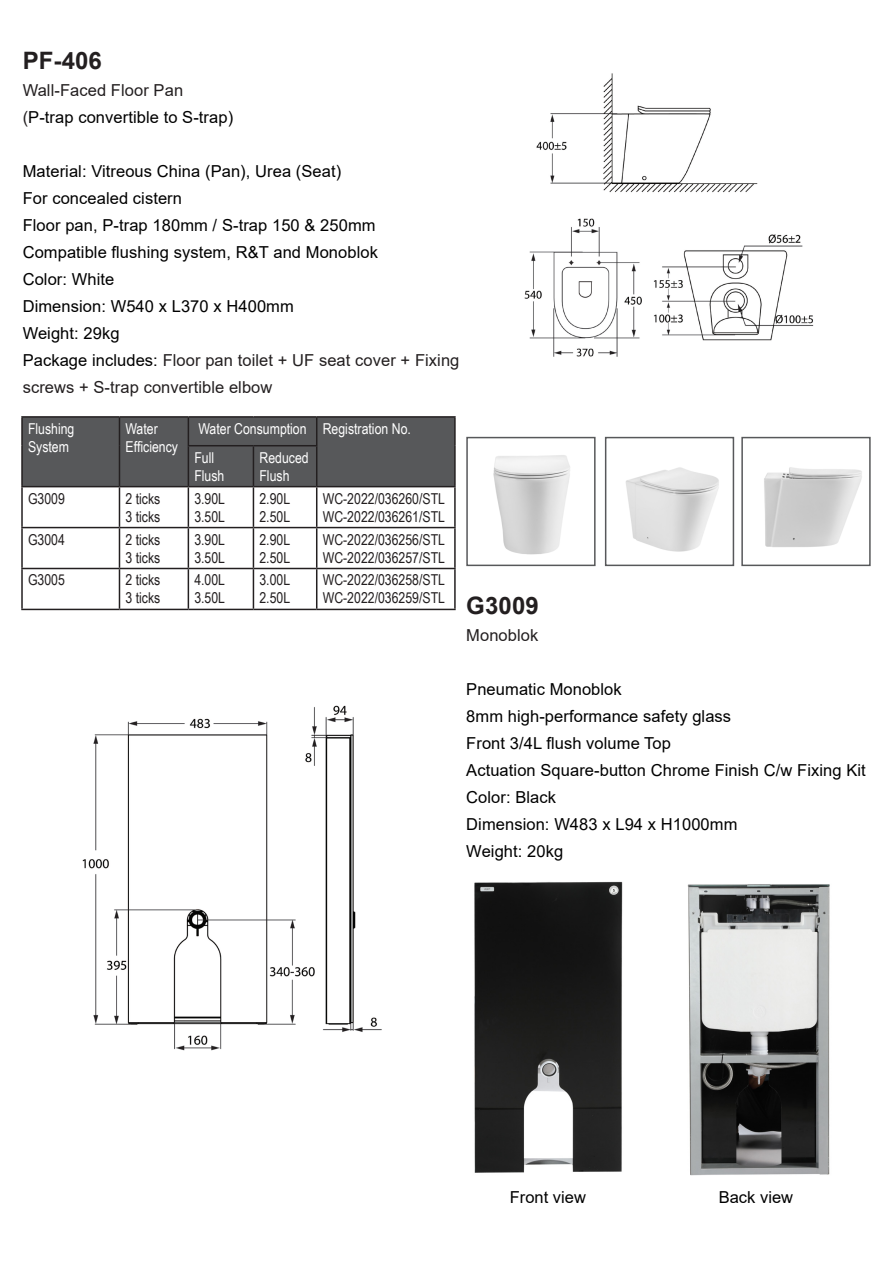
<style>
.page{position:relative;width:893px;height:1263px;background:#fff}
.page>*{position:absolute;margin:0;border:0;box-sizing:border-box;transform-origin:0 0}
.t1{font:700 24px "Arial";letter-spacing:.005em;color:#231f20}
.t2{font:16.5px/27px "Arial";letter-spacing:.005em;color:#000}
.t3{font:16.5px/27px "Arial";letter-spacing:.005em;color:#231f20}
.t4{font:15px/18px "Arial Narrow";color:#231f20}
.t5{font:15px/18px "Arial Narrow";color:#fff}
.s1{color:#231f20}
.s2{color:#000}
</style>
<div class="page">
<img style="left:524px;top:73px;width:290px;height:284px">
<img style="left:82px;top:705px;width:300px;height:346px">
<img style="left:626px;top:467px;width:93px;height:85px">
<div style="left:605px;top:437px;width:129px;height:129px;border:2px solid #57585a"></div>
<img style="left:493px;top:455px;width:77px;height:100px">
<div style="left:466px;top:437px;width:130px;height:129px;border:2px solid #57585a"></div>
<img style="left:764px;top:467px;width:98px;height:80px">
<div style="left:741px;top:437px;width:130px;height:129px;border:2px solid #57585a"></div>
<hr style="left:21px;top:416px;width:98px;height:2px;background:#231f20">
<hr style="left:21px;top:418px;width:2px;height:28px;background:#231f20">
<hr style="left:119px;top:416px;width:69px;height:2px;background:#231f20">
<hr style="left:188px;top:416px;width:65px;height:2px;background:#231f20">
<hr style="left:253px;top:416px;width:64px;height:2px;background:#231f20">
<hr style="left:317px;top:416px;width:139px;height:2px;background:#231f20">
<div style="left:22px;top:417px;width:433px;height:69px;background:#57585a"></div>
<hr style="left:454px;top:418px;width:2px;height:28px;background:#231f20">
<hr style="left:21px;top:446px;width:2px;height:40px;background:#231f20">
<hr style="left:119px;top:446px;width:1px;height:40px;background:#231f20">
<hr style="left:188px;top:445px;width:65px;height:1px;background:#231f20">
<hr style="left:188px;top:446px;width:1px;height:40px;background:#231f20">
<hr style="left:253px;top:445px;width:64px;height:1px;background:#231f20">
<hr style="left:253px;top:446px;width:1px;height:40px;background:#231f20">
<hr style="left:316px;top:446px;width:1px;height:40px;background:#231f20">
<hr style="left:454px;top:446px;width:2px;height:40px;background:#231f20">
<hr style="left:21px;top:486px;width:98px;height:1px;background:#231f20">
<hr style="left:21px;top:487px;width:2px;height:40px;background:#231f20">
<hr style="left:119px;top:486px;width:69px;height:1px;background:#231f20">
<hr style="left:119px;top:487px;width:1px;height:40px;background:#231f20">
<hr style="left:188px;top:486px;width:65px;height:1px;background:#231f20">
<hr style="left:188px;top:487px;width:1px;height:40px;background:#231f20">
<hr style="left:253px;top:486px;width:64px;height:1px;background:#231f20">
<hr style="left:253px;top:487px;width:1px;height:40px;background:#231f20">
<hr style="left:317px;top:486px;width:139px;height:1px;background:#231f20">
<hr style="left:316px;top:487px;width:1px;height:40px;background:#231f20">
<hr style="left:454px;top:487px;width:2px;height:40px;background:#231f20">
<hr style="left:21px;top:527px;width:98px;height:1px;background:#231f20">
<hr style="left:21px;top:528px;width:2px;height:40px;background:#231f20">
<hr style="left:119px;top:527px;width:69px;height:1px;background:#231f20">
<hr style="left:119px;top:528px;width:1px;height:40px;background:#231f20">
<hr style="left:188px;top:527px;width:65px;height:1px;background:#231f20">
<hr style="left:188px;top:528px;width:1px;height:40px;background:#231f20">
<hr style="left:253px;top:527px;width:64px;height:1px;background:#231f20">
<hr style="left:253px;top:528px;width:1px;height:40px;background:#231f20">
<hr style="left:317px;top:527px;width:139px;height:1px;background:#231f20">
<hr style="left:316px;top:528px;width:1px;height:40px;background:#231f20">
<hr style="left:454px;top:528px;width:2px;height:40px;background:#231f20">
<hr style="left:21px;top:568px;width:98px;height:1px;background:#231f20">
<hr style="left:21px;top:569px;width:2px;height:40px;background:#231f20">
<hr style="left:119px;top:568px;width:69px;height:1px;background:#231f20">
<hr style="left:119px;top:569px;width:1px;height:40px;background:#231f20">
<hr style="left:188px;top:568px;width:65px;height:1px;background:#231f20">
<hr style="left:188px;top:569px;width:1px;height:40px;background:#231f20">
<hr style="left:253px;top:568px;width:64px;height:1px;background:#231f20">
<hr style="left:253px;top:569px;width:1px;height:40px;background:#231f20">
<hr style="left:317px;top:568px;width:139px;height:1px;background:#231f20">
<hr style="left:316px;top:569px;width:1px;height:40px;background:#231f20">
<hr style="left:454px;top:569px;width:2px;height:40px;background:#231f20">
<hr style="left:21px;top:609px;width:98px;height:1px;background:#231f20">
<hr style="left:119px;top:609px;width:69px;height:1px;background:#231f20">
<hr style="left:188px;top:609px;width:65px;height:1px;background:#231f20">
<hr style="left:253px;top:609px;width:64px;height:1px;background:#231f20">
<hr style="left:317px;top:609px;width:139px;height:1px;background:#231f20">
<img style="left:687px;top:884px;width:143px;height:292px">
<img style="left:474px;top:881px;width:149px;height:292px">
<p class="t1" style="left:23px;top:43px;width:81px">PF-406</p>
<p class="t2" style="left:23px;top:76px;width:212px"><span class="s1">Wall-Faced Floor Pan (</span>P-trap convertible to S-trap)</p>
<p class="t2" style="left:23px;top:157px;width:320px">Material: Vitreous China (Pan), Urea (Seat)</p>
<p class="t2" style="left:23px;top:184px;width:161px">For concealed cistern</p>
<p class="t2" style="left:23px;top:211px;width:354px">Floor pan, P-trap 180mm / S-trap 150 &amp; 250mm</p>
<p class="t2" style="left:23px;top:238px;width:357px">Compatible flushing system, R&amp;T and Monoblok<br>Color: White</p>
<p class="t2" style="left:23px;top:292px;width:273px">Dimension: W540 x L370 x H400mm</p>
<p class="t2" style="left:23px;top:319px;width:98px">Weight: 29kg</p>
<p class="t3" style="left:23px;top:346px;width:438px"><span class="s2">Package includes:</span> Floor pan toilet + UF seat cover + Fixing screws + S-trap convertible elbow</p>
<p class="t5" style="left:28px;top:419px;width:48px">Flushing<br>System</p>
<p class="t5" style="left:125px;top:419px;width:54px">Water<br>Efficiency</p>
<p class="t5" style="left:198px;top:419px;width:110px">Water Consumption</p>
<p class="t5" style="left:323px;top:419px;width:90px">Registration No.</p>
<p class="t5" style="left:194px;top:448px;width:32px">Full<br>Flush</p>
<p class="t5" style="left:259px;top:448px;width:51px">Reduced<br>Flush</p>
<p class="t4" style="left:28px;top:489px;width:38px">G3009</p>
<p class="t4" style="left:125px;top:489px;width:36px">2 ticks<br>3 ticks</p>
<p class="t4" style="left:194px;top:489px;width:32px">3.90L</p>
<p class="t4" style="left:259px;top:489px;width:32px">2.90L<br>2.50L</p>
<p class="t4" style="left:323px;top:489px;width:124px">WC-2022/036260/STL<br>WC-2022/036261/STL</p>
<p class="t4" style="left:194px;top:507px;width:32px">3.50L</p>
<p class="t4" style="left:28px;top:530px;width:38px">G3004</p>
<p class="t4" style="left:125px;top:530px;width:36px">2 ticks<br>3 ticks</p>
<p class="t4" style="left:194px;top:530px;width:32px">3.90L<br>3.50L</p>
<p class="t4" style="left:259px;top:530px;width:32px">2.90L<br>2.50L</p>
<p class="t4" style="left:323px;top:530px;width:124px">WC-2022/036256/STL<br>WC-2022/036257/STL</p>
<p class="t4" style="left:28px;top:571px;width:38px">G3005</p>
<p class="t4" style="left:125px;top:571px;width:36px">2 ticks<br>3 ticks</p>
<p class="t4" style="left:194px;top:571px;width:32px">4.00L<br>3.50L</p>
<p class="t4" style="left:259px;top:571px;width:32px">3.00L<br>2.50L</p>
<p class="t4" style="left:323px;top:571px;width:124px">WC-2022/036258/STL<br>WC-2022/036259/STL</p>
<p class="t1" style="left:466px;top:589px;width:74px">G3009</p>
<p class="t3" style="left:466px;top:622px;width:74px">Monoblok</p>
<p class="t2" style="left:466px;top:676px;width:157px">Pneumatic Monoblok</p>
<p class="t2" style="left:466px;top:703px;width:266px">8mm high-performance safety glass</p>
<p class="t2" style="left:466px;top:730px;width:206px">Front 3/4L flush volume Top</p>
<p class="t2" style="left:466px;top:757px;width:401px">Actuation Square-button Chrome Finish C/w Fixing Kit</p>
<p class="t2" style="left:466px;top:784px;width:91px">Color: Black</p>
<p class="t2" style="left:466px;top:811px;width:273px">Dimension: W483 x L94 x H1000mm</p>
<p class="t2" style="left:466px;top:838px;width:98px">Weight: 20kg</p>
<p class="t2" style="left:510px;top:1183px;width:78px">Front view</p>
<p class="t2" style="left:719px;top:1183px;width:76px">Back view</p>
</div>
